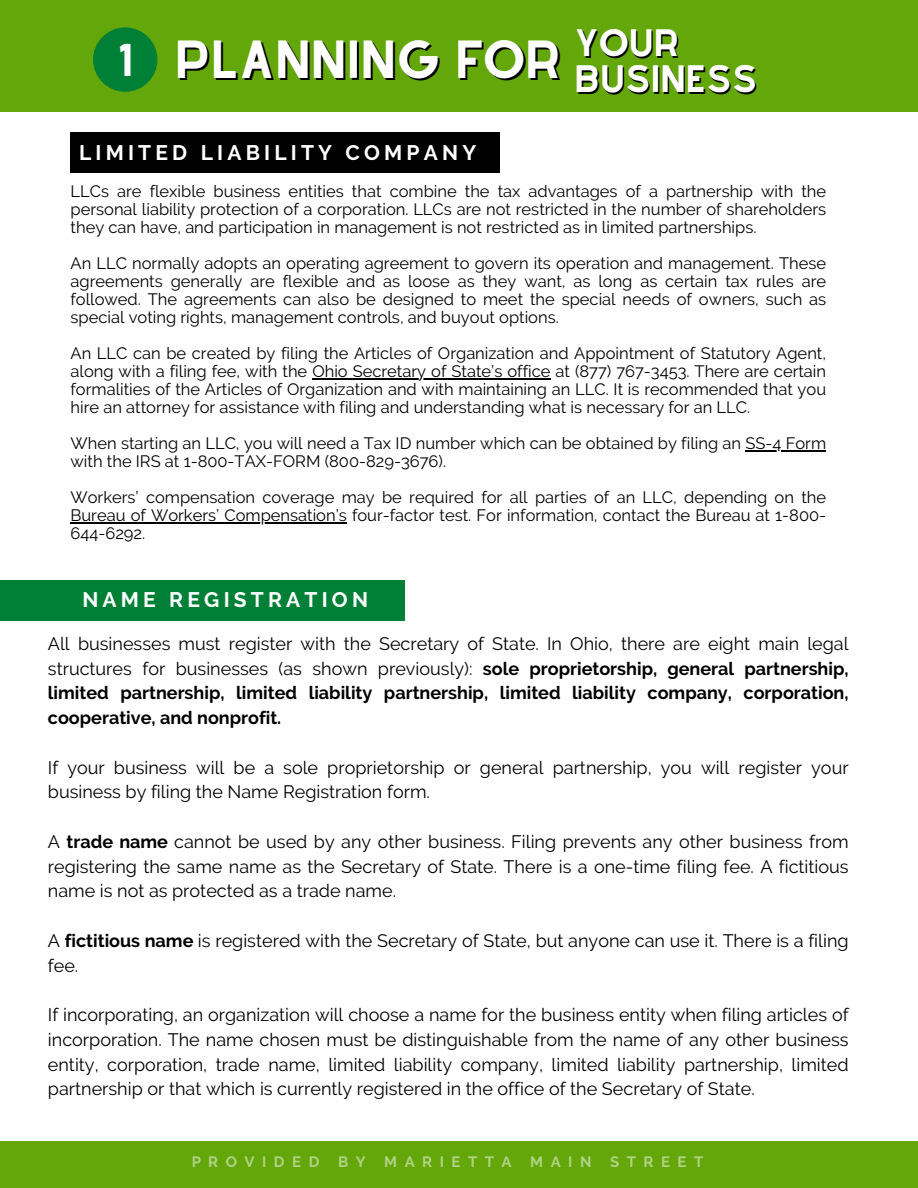
<style>
.page{position:relative;width:918px;height:1188px;background:#fff}
.page>*{position:absolute;margin:0;border:0;box-sizing:border-box;transform-origin:0 0}
.t1{font:46.95px "Alyssum Sans";color:#fff}
.t2{font:33.45px "Alyssum Sans";color:#fff}
.t3{font:700 21px "Raleway";letter-spacing:.2em;color:#fff}
.t4{font:18px/24.8px "Raleway";color:#000}
.t5{font:700 18px/24.8px "Raleway";color:#000;text-align:justify}
.t6{font:16.5px/18px "Raleway";color:#000;text-align:justify}
.t7{font:700 15px "Raleway";letter-spacing:.5em;color:#fff}
.s1{font-size:40.2px}
.s2{font-weight:400}
.s3{font-weight:700}
</style>
<div class="page">
<div style="left:0;top:1141px;width:918px;height:47px;background:#63a70a"></div>
<div style="left:0;top:0;width:918px;height:112px;background:#63a70a"></div>
<div style="left:93px;top:27px;width:64px;height:65px;background:#008037;border-radius:50%"></div>
<hr style="left:312px;top:378px;width:238px;height:1px;background:#000">
<hr style="left:745px;top:450px;width:81px;height:1px;background:#000">
<hr style="left:71px;top:522px;width:276px;height:1px;background:#000">
<div style="left:71px;top:133px;width:429px;height:40px;background:#000"></div>
<div style="left:0;top:580px;width:405px;height:41px;background:#008037"></div>
<h1 class="t1" style="left:118px;top:31px;width:564px"><span class="s1">1</span> PLANNING FOR <sup>YOUR</sup></h1>
<h2 class="t2" style="left:575px;top:59px;width:184px">BUSINESS</h2>
<p class="t3" style="left:79px;top:140px;width:399px">LIMITED LIABILITY COMPANY</p>
<p class="t6" style="left:71px;top:182px;width:757px">LLCs are flexible business entities that combine the tax advantages of a partnership with the personal liability protection of a corporation. LLCs are not restricted in the number of shareholders they can have, and participation in management is not restricted as in limited partnerships.</p>
<p class="t6" style="left:71px;top:254px;width:757px">An LLC normally adopts an operating agreement to govern its operation and management. These agreements generally are flexible and as loose as they want, as long as certain tax rules are followed. The agreements can also be designed to meet the special needs of owners, such as special voting rights, management controls, and buyout options.</p>
<p class="t6" style="left:71px;top:344px;width:757px">An LLC can be created by filing the Articles of Organization and Appointment of Statutory Agent, along with a filing fee, with the Ohio Secretary of State’s office at (877) 767-3453. There are certain formalities of the Articles of Organization and with maintaining an LLC. It is recommended that you hire an attorney for assistance with filing and understanding what is necessary for an LLC.</p>
<p class="t6" style="left:71px;top:434px;width:757px">When starting an LLC, you will need a Tax ID number which can be obtained by filing an SS-4 Form with the IRS at 1-800-TAX-FORM (800-829-3676).</p>
<p class="t6" style="left:71px;top:488px;width:757px">Workers’ compensation coverage may be required for all parties of an LLC, depending on the Bureau of Workers’ Compensation’s four-factor test. For information, contact the Bureau at 1-800- 644-6292.</p>
<p class="t3" style="left:82px;top:588px;width:287px">NAME REGISTRATION</p>
<p class="t5" style="left:48px;top:631px;width:802px"><span class="s2">All businesses must register with the Secretary of State. In Ohio, there are eight main legal structures for businesses (as shown previously):</span> sole proprietorship, general partnership, limited partnership, limited liability partnership, limited liability company, corporation, cooperative, and nonprofit.</p>
<p class="t4" style="left:48px;top:755px;width:802px">If your business will be a sole proprietorship or general partnership, you will register your business by filing the Name Registration form.</p>
<p class="t4" style="left:48px;top:829px;width:802px;text-align:justify">A <span class="s3">trade name</span> cannot be used by any other business. Filing prevents any other business from registering the same name as the Secretary of State. There is a one-time filing fee. A fictitious name is not as protected as a trade name.</p>
<p class="t4" style="left:48px;top:928px;width:802px">A <span class="s3">fictitious name</span> is registered with the Secretary of State, but anyone can use it. There is a filing fee.</p>
<p class="t4" style="left:48px;top:1002px;width:802px;text-align:justify">If incorporating, an organization will choose a name for the business entity when filing articles of incorporation. The name chosen must be distinguishable from the name of any other business entity, corporation, trade name, limited liability company, limited liability partnership, limited partnership or that which is currently registered in the office of the Secretary of State.</p>
<p class="t7" style="left:191px;top:1153px;width:514px">PROVIDED BY MARIETTA MAIN STREET</p>
</div>
